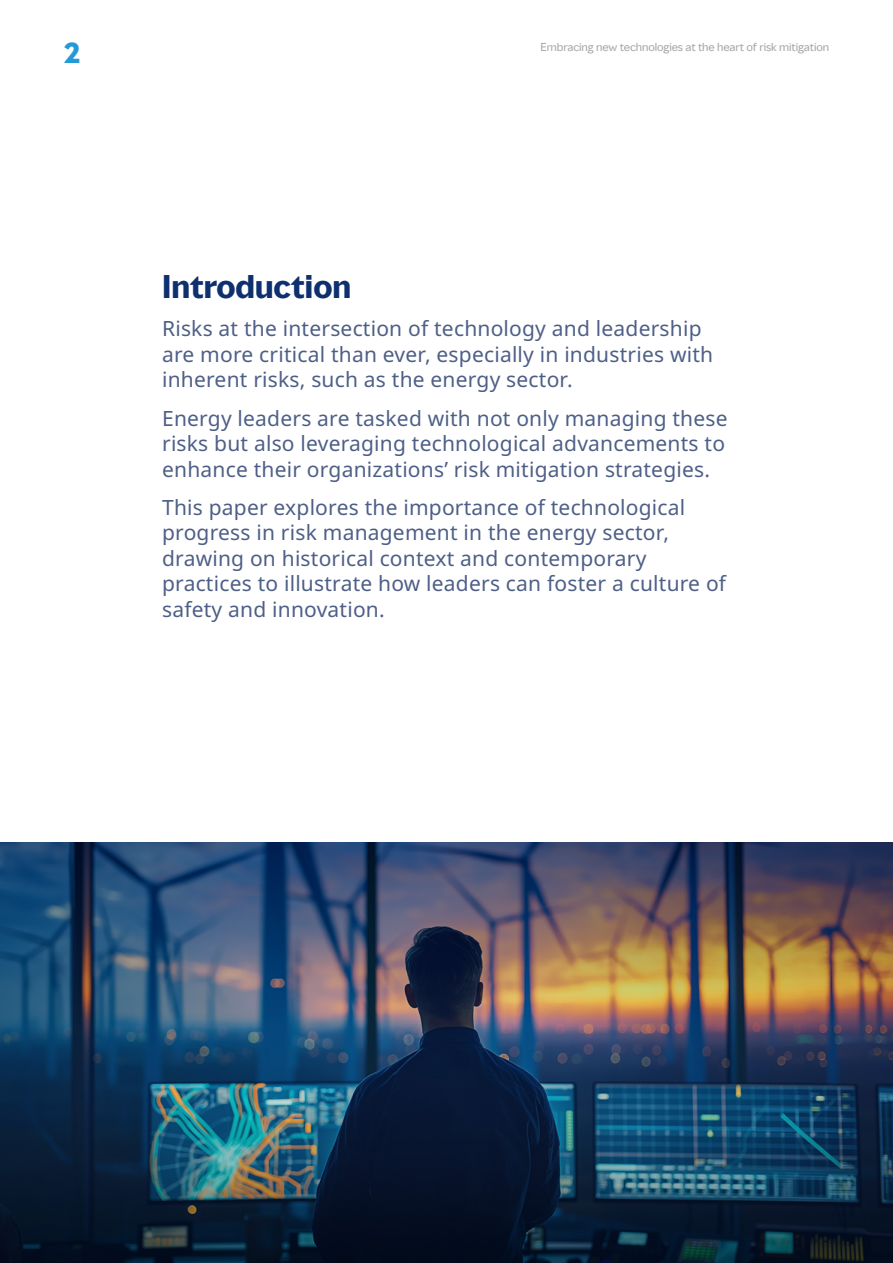
<style>
.page{position:relative;width:893px;height:1263px;background:#fff}
.page>*{position:absolute;margin:0;border:0;box-sizing:border-box;transform-origin:0 0}
.t1{font:700 30px "MMC Display";color:#0f306e}
.t2{font:700 27px "MMC Display";color:#239ad7}
.t3{font:21px/25.5px "Noto Sans";letter-spacing:.01em;color:#4e5f87}
.t4{font:10.5px "MMC Display";letter-spacing:-.01em;color:#a8a8a7}
</style>
<div class="page">
<img style="left:0;top:842px;width:893px;height:421px">
<p class="t2" style="left:64px;top:35px;width:18px">2</p>
<p class="t4" style="left:541px;top:40px;width:290px">Embracing new technologies at the heart of risk mitigation</p>
<h1 class="t1" style="left:162px;top:267px;width:190px">Introduction</h1>
<p class="t3" style="left:162px;top:317px;width:552px">Risks at the intersection of technology and leadership are more critical than ever, especially in industries with inherent risks, such as the energy sector.</p>
<p class="t3" style="left:162px;top:406px;width:567px">Energy leaders are tasked with not only managing these risks but also leveraging technological advancements to enhance their organizations’ risk mitigation strategies.</p>
<p class="t3" style="left:162px;top:495px;width:566px">This paper explores the importance of technological progress in risk management in the energy sector, drawing on historical context and contemporary practices to illustrate how leaders can foster a culture of safety and innovation.</p>
</div>
